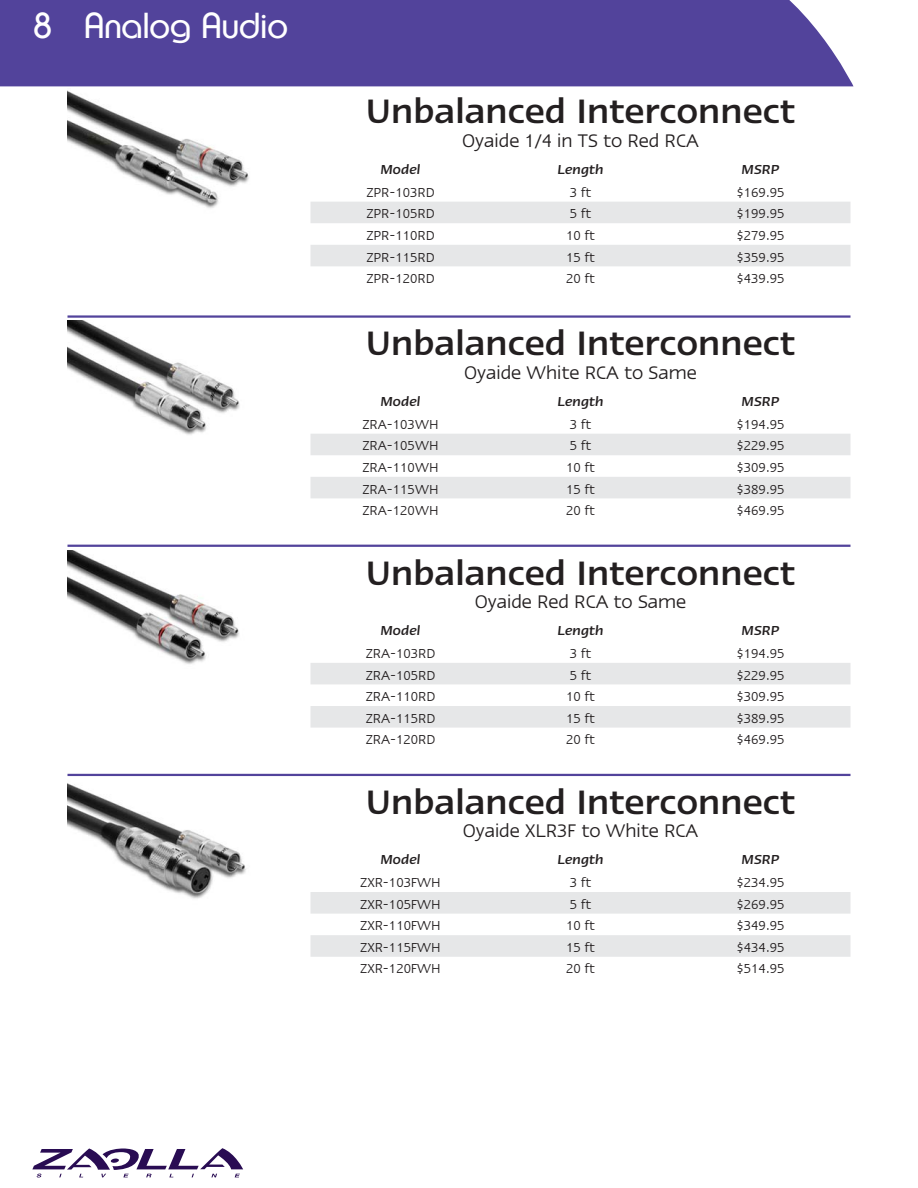
<style>
.page{position:relative;width:918px;height:1188px;background:#fff}
.page>*{position:absolute;margin:0;border:0;box-sizing:border-box;transform-origin:0 0}
.t1{font:500 39px "Linotype Ergo";color:#231f20}
.t2{font:33px "Belgium";color:#fff}
.t3{font:21px "Linotype Ergo";color:#231f20}
.t4{font:15px "Linotype Ergo";color:#231f20}
.t5{font:italic 500 15px "Linotype Ergo";color:#231f20}
</style>
<div class="page">
<svg style="left:32px;top:1148px;width:211px;height:30px"></svg>
<div style="left:0;top:0;width:854px;height:86px;background:#52439b"></div>
<svg style="left:310px;top:202px;width:540px;height:64px"></svg>
<hr style="left:68px;top:83px;width:782px;height:3px;background:#52439b">
<img style="left:68px;top:91px;width:181px;height:117px">
<svg style="left:311px;top:498px;width:539px;height:1px"></svg>
<svg style="left:310px;top:434px;width:540px;height:64px"></svg>
<hr style="left:68px;top:315px;width:782px;height:3px;background:#52439b">
<img style="left:68px;top:321px;width:172px;height:114px">
<svg style="left:310px;top:663px;width:540px;height:65px"></svg>
<hr style="left:68px;top:545px;width:782px;height:2px;background:#52439b">
<img style="left:68px;top:550px;width:171px;height:114px">
<svg style="left:310px;top:892px;width:540px;height:65px"></svg>
<hr style="left:68px;top:774px;width:782px;height:2px;background:#52439b">
<img style="left:68px;top:783px;width:178px;height:116px">
<h2 class="t2" style="left:32px;top:-1px;width:257px">8 Analog Audio</h2>
<h1 class="t1" style="left:366px;top:97px;width:431px">Unbalanced Interconnect</h1>
<h3 class="t3" style="left:462px;top:132px;width:238px">Oyaide 1/4 in TS to Red RCA</h3>
<p class="t5" style="left:380px;top:164px;width:42px">Model</p>
<p class="t5" style="left:557px;top:164px;width:48px">Length</p>
<p class="t5" style="left:742px;top:164px;width:39px">MSRP</p>
<p class="t4" style="left:366px;top:186px;width:70px">ZPR-103RD</p>
<p class="t4" style="left:570px;top:186px;width:23px">3 ft</p>
<p class="t4" style="left:737px;top:186px;width:49px">$169.95</p>
<p class="t4" style="left:366px;top:208px;width:70px">ZPR-105RD</p>
<p class="t4" style="left:570px;top:208px;width:23px">5 ft</p>
<p class="t4" style="left:737px;top:208px;width:49px">$199.95</p>
<p class="t4" style="left:366px;top:229px;width:70px">ZPR-110RD</p>
<p class="t4" style="left:566px;top:229px;width:30px">10 ft</p>
<p class="t4" style="left:737px;top:229px;width:49px">$279.95</p>
<p class="t4" style="left:366px;top:251px;width:70px">ZPR-115RD</p>
<p class="t4" style="left:566px;top:251px;width:30px">15 ft</p>
<p class="t4" style="left:737px;top:251px;width:49px">$359.95</p>
<p class="t4" style="left:366px;top:272px;width:70px">ZPR-120RD</p>
<p class="t4" style="left:566px;top:272px;width:30px">20 ft</p>
<p class="t4" style="left:737px;top:272px;width:49px">$439.95</p>
<h1 class="t1" style="left:366px;top:329px;width:431px">Unbalanced Interconnect</h1>
<h3 class="t3" style="left:464px;top:364px;width:234px">Oyaide White RCA to Same</h3>
<p class="t5" style="left:380px;top:396px;width:42px">Model</p>
<p class="t5" style="left:557px;top:396px;width:48px">Length</p>
<p class="t5" style="left:742px;top:396px;width:39px">MSRP</p>
<p class="t4" style="left:362px;top:418px;width:78px">ZRA-103WH</p>
<p class="t4" style="left:570px;top:418px;width:23px">3 ft</p>
<p class="t4" style="left:737px;top:418px;width:49px">$194.95</p>
<p class="t4" style="left:362px;top:440px;width:78px">ZRA-105WH</p>
<p class="t4" style="left:570px;top:440px;width:23px">5 ft</p>
<p class="t4" style="left:737px;top:440px;width:49px">$229.95</p>
<p class="t4" style="left:362px;top:461px;width:78px">ZRA-110WH</p>
<p class="t4" style="left:566px;top:461px;width:30px">10 ft</p>
<p class="t4" style="left:737px;top:461px;width:49px">$309.95</p>
<p class="t4" style="left:362px;top:483px;width:78px">ZRA-115WH</p>
<p class="t4" style="left:566px;top:483px;width:30px">15 ft</p>
<p class="t4" style="left:737px;top:483px;width:49px">$389.95</p>
<p class="t4" style="left:362px;top:504px;width:78px">ZRA-120WH</p>
<p class="t4" style="left:566px;top:504px;width:30px">20 ft</p>
<p class="t4" style="left:737px;top:504px;width:49px">$469.95</p>
<h1 class="t1" style="left:366px;top:558px;width:431px">Unbalanced Interconnect</h1>
<h3 class="t3" style="left:475px;top:593px;width:213px">Oyaide Red RCA to Same</h3>
<p class="t5" style="left:380px;top:625px;width:42px">Model</p>
<p class="t5" style="left:557px;top:625px;width:48px">Length</p>
<p class="t5" style="left:742px;top:625px;width:39px">MSRP</p>
<p class="t4" style="left:366px;top:647px;width:71px">ZRA-103RD</p>
<p class="t4" style="left:570px;top:647px;width:23px">3 ft</p>
<p class="t4" style="left:737px;top:647px;width:49px">$194.95</p>
<p class="t4" style="left:366px;top:669px;width:71px">ZRA-105RD</p>
<p class="t4" style="left:570px;top:669px;width:23px">5 ft</p>
<p class="t4" style="left:737px;top:669px;width:49px">$229.95</p>
<p class="t4" style="left:366px;top:690px;width:71px">ZRA-110RD</p>
<p class="t4" style="left:566px;top:690px;width:30px">10 ft</p>
<p class="t4" style="left:737px;top:690px;width:49px">$309.95</p>
<p class="t4" style="left:366px;top:712px;width:71px">ZRA-115RD</p>
<p class="t4" style="left:566px;top:712px;width:30px">15 ft</p>
<p class="t4" style="left:737px;top:712px;width:49px">$389.95</p>
<p class="t4" style="left:366px;top:734px;width:71px">ZRA-120RD</p>
<p class="t4" style="left:566px;top:734px;width:30px">20 ft</p>
<p class="t4" style="left:737px;top:734px;width:49px">$469.95</p>
<h1 class="t1" style="left:366px;top:787px;width:431px">Unbalanced Interconnect</h1>
<h3 class="t3" style="left:463px;top:822px;width:237px">Oyaide XLR3F to White RCA</h3>
<p class="t5" style="left:380px;top:854px;width:42px">Model</p>
<p class="t5" style="left:557px;top:854px;width:48px">Length</p>
<p class="t5" style="left:742px;top:854px;width:39px">MSRP</p>
<p class="t4" style="left:360px;top:877px;width:82px">ZXR-103FWH</p>
<p class="t4" style="left:570px;top:877px;width:23px">3 ft</p>
<p class="t4" style="left:737px;top:877px;width:49px">$234.95</p>
<p class="t4" style="left:360px;top:898px;width:82px">ZXR-105FWH</p>
<p class="t4" style="left:570px;top:898px;width:23px">5 ft</p>
<p class="t4" style="left:737px;top:898px;width:49px">$269.95</p>
<p class="t4" style="left:360px;top:920px;width:82px">ZXR-110FWH</p>
<p class="t4" style="left:566px;top:920px;width:30px">10 ft</p>
<p class="t4" style="left:737px;top:920px;width:49px">$349.95</p>
<p class="t4" style="left:360px;top:941px;width:82px">ZXR-115FWH</p>
<p class="t4" style="left:566px;top:941px;width:30px">15 ft</p>
<p class="t4" style="left:737px;top:941px;width:49px">$434.95</p>
<p class="t4" style="left:360px;top:963px;width:82px">ZXR-120FWH</p>
<p class="t4" style="left:566px;top:963px;width:30px">20 ft</p>
<p class="t4" style="left:737px;top:963px;width:49px">$514.95</p>
</div>
